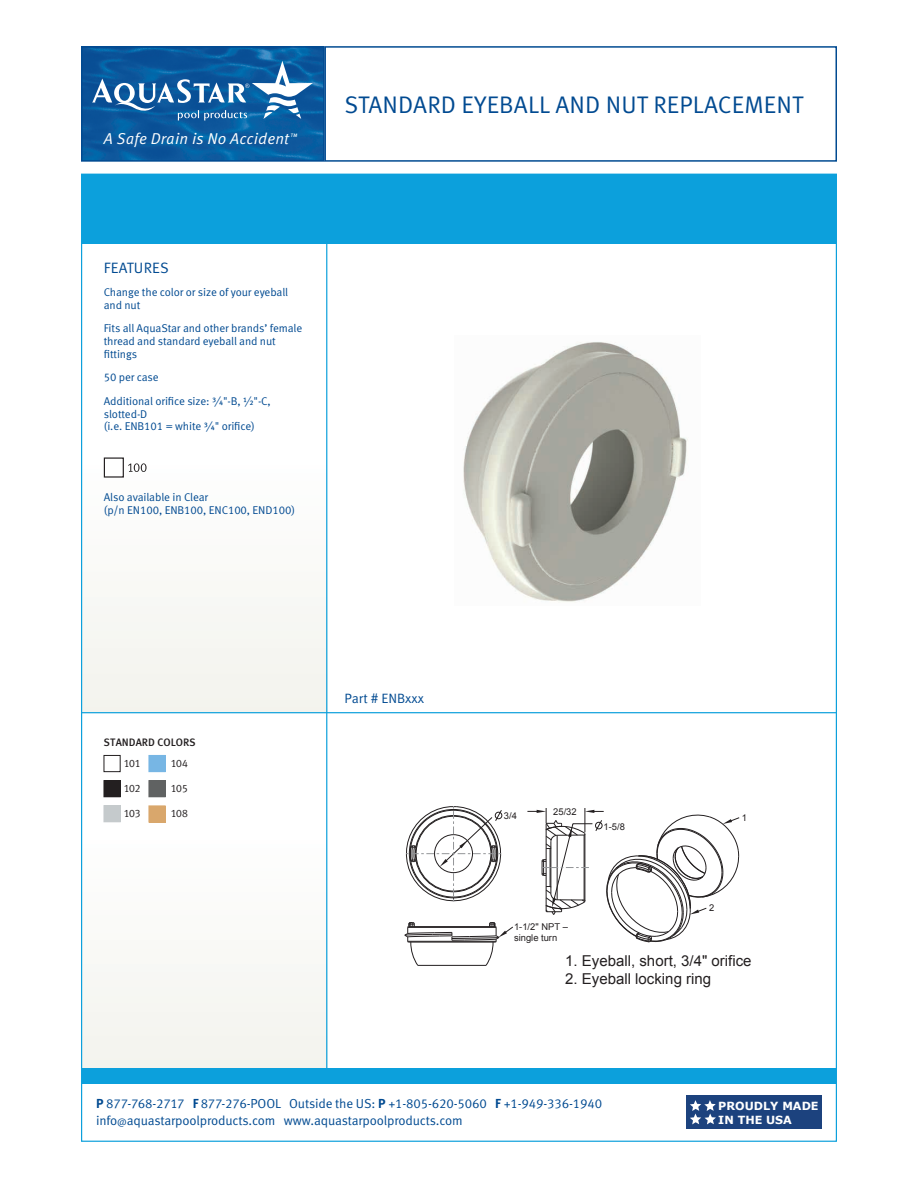
<style>
.page{position:relative;width:918px;height:1188px;background:#fff}
.page>*{position:absolute;margin:0;border:0;box-sizing:border-box;transform-origin:0 0}
.head{font:24px "Meta Pro Norm";letter-spacing:.005em;color:#014a91}
.t1{font:15.75px "Meta Pro Norm Ita";letter-spacing:.01em;color:#fff}
.t2{font:15px "Arial";color:#231f20}
.t3{font:15px "Meta Pro Norm";letter-spacing:.015em;color:#014a91}
.t4{font:13.5px "Meta Pro Norm";color:#014a91}
.t5{font:13.05px/17.5px "Meta Pro Norm";letter-spacing:-.01em;color:#014a91}
.t6{font:11.25px/12.8px "Meta Pro Norm";letter-spacing:-.01em;color:#014a91}
.t7{font:700 11.25px/13px "Verdana";color:#fff}
.t8{font:10.8px "Meta Plus Normal Caps";letter-spacing:-.02em;color:#231f20}
.t9{font:10.8px "Meta Plus Medium Caps";color:#231f20}
.t10{font:9.3px/11.2px "Arial";color:#231f20}
.s1{font-family:"Meta Pro";font-weight:700}
.s2{font-size:10.5px}
</style>
<div class="page">
<img style="left:84px;top:49px;width:238px;height:110px">
<div style="left:81px;top:46px;width:244px;height:116px;border:2px solid #014a91"></div>
<div style="left:324px;top:46px;width:513px;height:116px;border:2px solid #014a91"></div>
<svg style="left:92px;top:61px;width:221px;height:59px;background:#3576ae"></svg>
<div style="left:81px;top:1073px;width:756px;height:69px;border:1px solid #0ca0dc"></div>
<div style="left:81px;top:174px;width:756px;height:70px;background:#0ca0dc"></div>
<div style="left:81px;top:457px;width:246px;height:255px;background:#f9f9f5"></div>
<div style="left:81px;top:833px;width:246px;height:239px;background:#f9f9f5"></div>
<hr style="left:326px;top:206px;width:1px;height:867px;background:#0ca0dc">
<hr style="left:81px;top:712px;width:756px;height:1px;background:#0ca0dc">
<div style="left:81px;top:1068px;width:756px;height:15px;background:#0ca0dc"></div>
<div style="left:686px;top:1096px;width:136px;height:33px;background:#1c427e"></div>
<svg style="left:690px;top:1100px;width:26px;height:24px"></svg>
<div style="left:104px;top:458px;width:19px;height:19px;background:#fff"></div>
<div style="left:104px;top:457px;width:20px;height:21px;border:1px solid #231f20"></div>
<svg style="left:128px;top:463px;width:19px;height:9px"></svg>
<div style="left:104px;top:755px;width:17px;height:17px;border:1px solid #231f20"></div>
<div style="left:104px;top:781px;width:16px;height:16px;background:#231f20"></div>
<div style="left:104px;top:780px;width:17px;height:17px;border:1px solid #231f20"></div>
<div style="left:104px;top:806px;width:16px;height:16px;background:#c5cacc"></div>
<div style="left:104px;top:805px;width:17px;height:17px;border:1px solid #c5cacc"></div>
<div style="left:149px;top:755px;width:16px;height:17px;background:#77b6e4"></div>
<div style="left:149px;top:781px;width:16px;height:16px;background:#606262"></div>
<div style="left:149px;top:780px;width:17px;height:17px;border:1px solid #606262"></div>
<div style="left:149px;top:806px;width:16px;height:16px;background:#d9a76c"></div>
<div style="left:149px;top:806px;width:17px;height:16px;border:1px solid #d9a76c"></div>
<svg style="left:404px;top:922px;width:109px;height:44px"></svg>
<svg style="left:405px;top:806px;width:98px;height:96px"></svg>
<div style="left:495px;top:812px;width:7px;height:7px;border:1px solid #231f20;border-radius:50%"></div>
<svg style="left:527px;top:808px;width:213px;height:135px"></svg>
<div style="left:595px;top:822px;width:7px;height:7px;border:1px solid #231f20;border-radius:50%"></div>
<img style="left:463px;top:342px;width:225px;height:260px">
<h2 class="t1" style="left:104px;top:127px;width:195px">A Safe Drain is No Accident<sup>™</sup></h2>
<p class="head" style="left:344px;top:87px;width:460px">STANDARD EYEBALL AND NUT REPLACEMENT</p>
<p class="t3" style="left:104px;top:256px;width:66px">FEATURES</p>
<p class="t6" style="left:104px;top:285px;width:186px">Change the color or size of your eyeball and nut</p>
<p class="t6" style="left:104px;top:321px;width:200px">Fits all AquaStar and other brands’ female thread and standard eyeball and nut fittings</p>
<p class="t6" style="left:104px;top:370px;width:57px">50 per case</p>
<p class="t6" style="left:104px;top:394px;width:169px">Additional orifice size: ¾"-B, ½"-C, slotted-D<br>(i.e. ENB101 = white ¾" orifice)</p>
<p class="t6" style="left:104px;top:490px;width:193px">Also available in Clear<br>(p/n EN100, ENB100, ENC100, END100)</p>
<p class="t9" style="left:104px;top:736px;width:93px">STANDARD COLORS</p>
<p class="t8" style="left:124px;top:782px;width:18px">102</p>
<p class="t8" style="left:124px;top:807px;width:18px">103</p>
<p class="t8" style="left:124px;top:757px;width:18px">101</p>
<p class="t8" style="left:171px;top:757px;width:19px">104</p>
<p class="t8" style="left:171px;top:782px;width:19px">105</p>
<p class="t8" style="left:171px;top:807px;width:19px">108</p>
<p class="t4" style="left:344px;top:688px;width:81px">Part # ENBxxx</p>
<p class="t10" style="left:504px;top:811px;width:15px">3/4</p>
<p class="t10" style="left:553px;top:807px;width:25px">25/32</p>
<p class="t10" style="left:604px;top:821px;width:23px">1-5/8</p>
<p class="t10" style="left:514px;top:921px;width:55px">1-1/2" NPT – single turn</p>
<p class="t10" style="left:742px;top:812px;width:7px">1</p>
<p class="t10" style="left:709px;top:902px;width:7px">2</p>
<p class="t2" style="left:565px;top:951px;width:188px">1. Eyeball, short, 3/4" orifice</p>
<p class="t2" style="left:565px;top:969px;width:147px">2. Eyeball locking ring</p>
<p class="t5" style="left:96px;top:1094px;width:508px"><span class="s1">P</span> 877-768-2717 <span class="s1">F</span> 877-276-POOL Outside the US: <span class="s1">P</span> +1-805-620-5060 <span class="s1">F</span> +1-949-336-1940 info<span class="s2">@</span>aquastarpoolproducts.com www.aquastarpoolproducts.com</p>
<p class="t7" style="left:718px;top:1100px;width:102px">PROUDLY MADE<br>IN THE USA</p>
</div>
